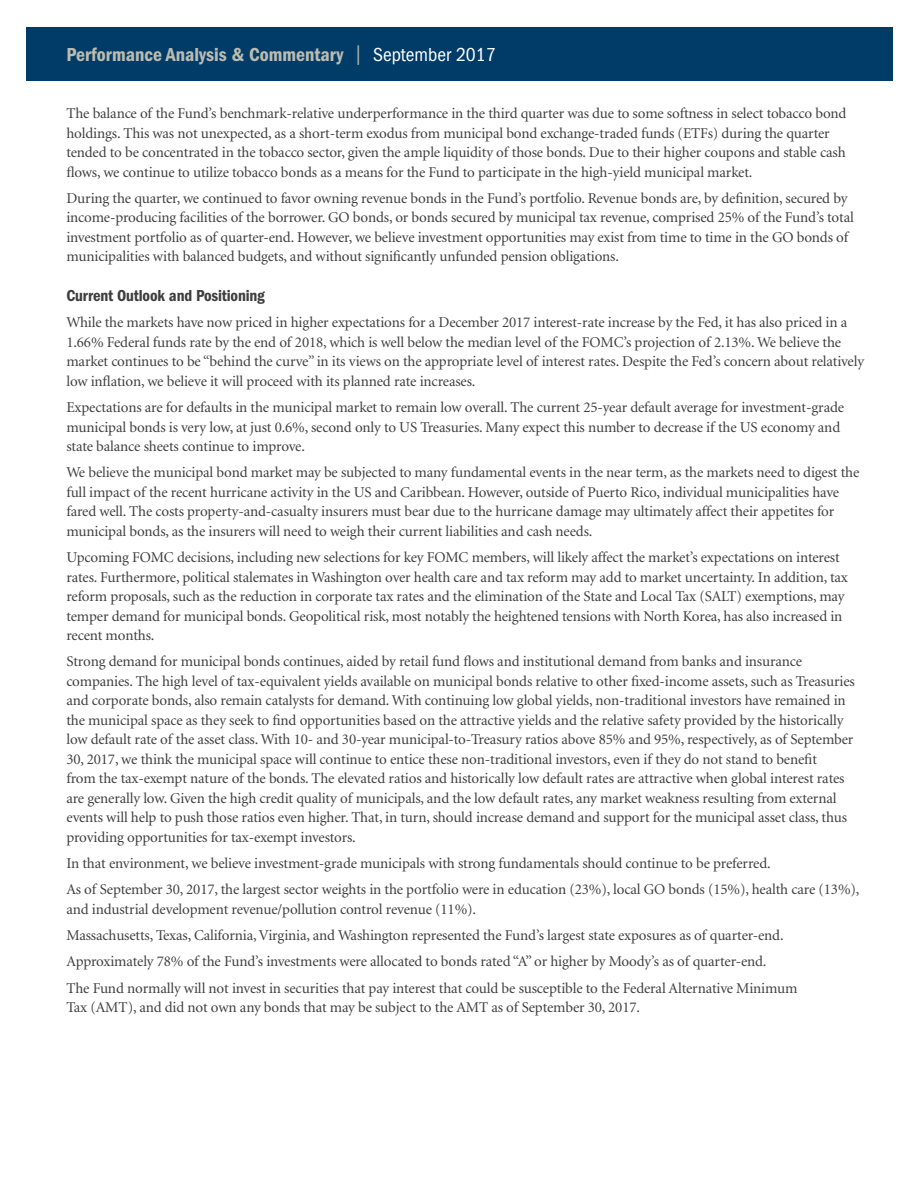
<style>
.page{position:relative;width:918px;height:1188px;background:#fff}
.page>*{position:absolute;margin:0;border:0;box-sizing:border-box;transform-origin:0 0}
.t1{font:600 condensed 19.5px "Franklin Gothic";color:#bcbcb0}
._2013-Body_SubHead{font:600 condensed 16.5px "Franklin Gothic";letter-spacing:-.01em;color:#3e3e3f}
._2013-Body{font:15px/19.5px "Minion";letter-spacing:-.01em;color:#3e3e3f}
.s1{font-weight:400}
.s2{font-weight:400;color:#fff}
</style>
<div class="page">
<div style="left:26px;top:27px;width:866px;height:54px;background:#013c69"></div>
<h1 class="t1" style="left:66px;top:44px;width:431px">Performance Analysis &amp; Commentary <span class="s1">|</span> <span class="s2">September 2017</span></h1>
<p class="_2013-Body" style="left:66px;top:104px;width:782px">The balance of the Fund’s benchmark-relative underperformance in the third quarter was due to some softness in select tobacco bond holdings. This was not unexpected, as a short-term exodus from municipal bond exchange-traded funds (ETFs) during the quarter tended to be concentrated in the tobacco sector, given the ample liquidity of those bonds. Due to their higher coupons and stable cash flows, we continue to utilize tobacco bonds as a means for the Fund to participate in the high-yield municipal market.</p>
<p class="_2013-Body" style="left:66px;top:189px;width:789px">During the quarter, we continued to favor owning revenue bonds in the Fund’s portfolio. Revenue bonds are, by definition, secured by income-producing facilities of the borrower. GO bonds, or bonds secured by municipal tax revenue, comprised 25% of the Fund’s total investment portfolio as of quarter-end. However, we believe investment opportunities may exist from time to time in the GO bonds of municipalities with balanced budgets, and without significantly unfunded pension obligations.</p>
<p class="_2013-Body_SubHead" style="left:66px;top:286px;width:200px">Current Outlook and Positioning</p>
<p class="_2013-Body" style="left:66px;top:313px;width:799px">While the markets have now priced in higher expectations for a December 2017 interest-rate increase by the Fed, it has also priced in a 1.66% Federal funds rate by the end of 2018, which is well below the median level of the FOMC’s projection of 2.13%. We believe the market continues to be “behind the curve” in its views on the appropriate level of interest rates. Despite the Fed’s concern about relatively low inflation, we believe it will proceed with its planned rate increases.</p>
<p class="_2013-Body" style="left:66px;top:398px;width:779px">Expectations are for defaults in the municipal market to remain low overall. The current 25-year default average for investment-grade municipal bonds is very low, at just 0.6%, second only to US Treasuries. Many expect this number to decrease if the US economy and state balance sheets continue to improve.</p>
<p class="_2013-Body" style="left:66px;top:463px;width:794px">We believe the municipal bond market may be subjected to many fundamental events in the near term, as the markets need to digest the full impact of the recent hurricane activity in the US and Caribbean. However, outside of Puerto Rico, individual municipalities have fared well. The costs property-and-casualty insurers must bear due to the hurricane damage may ultimately affect their appetites for municipal bonds, as the insurers will need to weigh their current liabilities and cash needs.</p>
<p class="_2013-Body" style="left:66px;top:548px;width:783px">Upcoming FOMC decisions, including new selections for key FOMC members, will likely affect the market’s expectations on interest rates. Furthermore, political stalemates in Washington over health care and tax reform may add to market uncertainty. In addition, tax reform proposals, such as the reduction in corporate tax rates and the elimination of the State and Local Tax (SALT) exemptions, may temper demand for municipal bonds. Geopolitical risk, most notably the heightened tensions with North Korea, has also increased in recent months.</p>
<p class="_2013-Body" style="left:66px;top:652px;width:790px">Strong demand for municipal bonds continues, aided by retail fund flows and institutional demand from banks and insurance companies. The high level of tax-equivalent yields available on municipal bonds relative to other fixed-income assets, such as Treasuries and corporate bonds, also remain catalysts for demand. With continuing low global yields, non-traditional investors have remained in the municipal space as they seek to find opportunities based on the attractive yields and the relative safety provided by the historically low default rate of the asset class. With 10- and 30-year municipal-to-Treasury ratios above 85% and 95%, respectively, as of September 30, 2017, we think the municipal space will continue to entice these non-traditional investors, even if they do not stand to benefit<br>from the tax-exempt nature of the bonds. The elevated ratios and historically low default rates are attractive when global interest rates are generally low. Given the high credit quality of municipals, and the low default rates, any market weakness resulting from external events will help to push those ratios even higher. That, in turn, should increase demand and support for the municipal asset class, thus providing opportunities for tax-exempt investors.</p>
<p class="_2013-Body" style="left:66px;top:854px;width:706px">In that environment, we believe investment-grade municipals with strong fundamentals should continue to be preferred.</p>
<p class="_2013-Body" style="left:66px;top:880px;width:795px">As of September 30, 2017, the largest sector weights in the portfolio were in education (23%), local GO bonds (15%), health care (13%), and industrial development revenue/pollution control revenue (11%).</p>
<p class="_2013-Body" style="left:66px;top:926px;width:719px">Massachusetts, Texas, California, Virginia, and Washington represented the Fund’s largest state exposures as of quarter-end.</p>
<p class="_2013-Body" style="left:66px;top:952px;width:702px">Approximately 78% of the Fund’s investments were allocated to bonds rated “A” or higher by Moody’s as of quarter-end.</p>
<p class="_2013-Body" style="left:66px;top:979px;width:733px">The Fund normally will not invest in securities that pay interest that could be susceptible to the Federal Alternative Minimum<br>Tax (AMT), and did not own any bonds that may be subject to the AMT as of September 30, 2017.</p>
</div>
